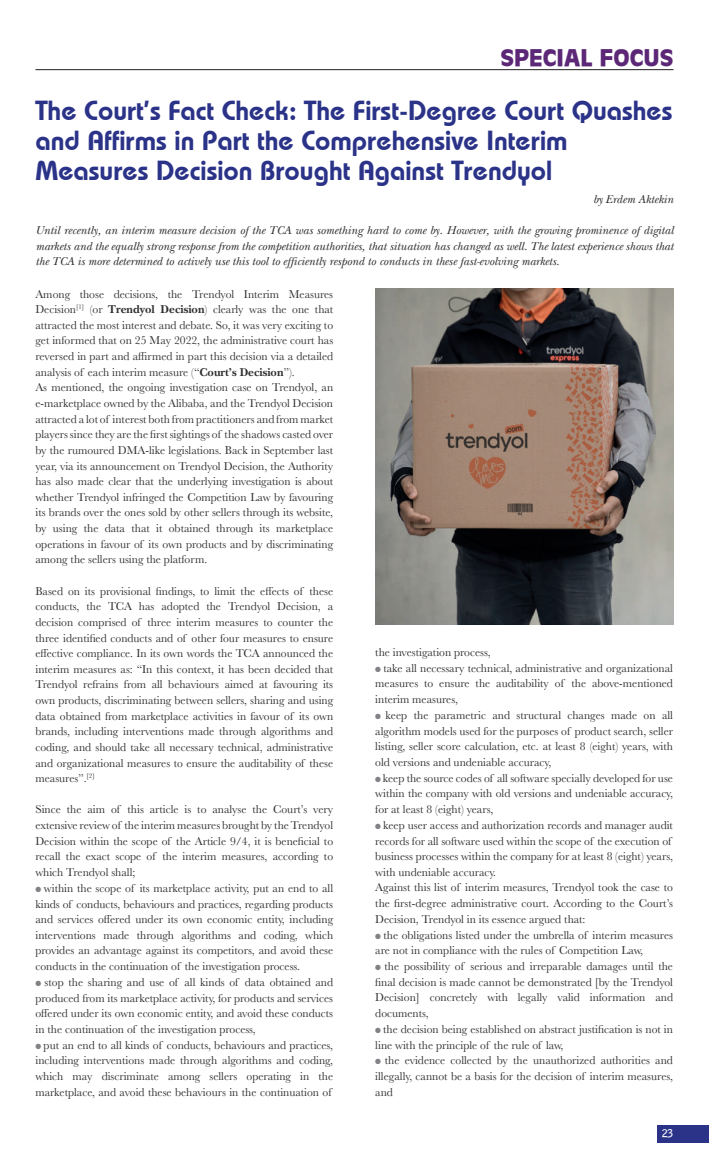
<style>
.page{position:relative;width:709px;height:1170px;background:#fff}
.page>*{position:absolute;margin:0;border:0;box-sizing:border-box;transform-origin:0 0}
.t1{font:27.5px/30px "Bauhaus Demi";color:#2b3389}
.t2{font:900 22.5px "Antique Olive";color:#5b2776}
.t3{font:11.88px/15.6px "Baskerville";color:#312f30;text-align:justify}
.t4{font:italic 11.88px/15.6px "Baskerville";color:#312f30;text-align:justify}
.t5{font:700 10.62px "Bell Gothic";color:#fff}
.s1{font-weight:700}
.s2{color:#808285}
</style>
<div class="page">
<div style="left:657px;top:1124px;width:52px;height:18px;background:#2b3389"></div>
<hr style="left:35px;top:69px;width:638px;height:1px;background:#231f20">
<img style="left:376px;top:289px;width:297px;height:335px">
<h2 class="t2" style="left:500px;top:44px;width:175px">SPECIAL FOCUS</h2>
<h1 class="t1" style="left:35px;top:95px;width:638px">The Court’s Fact Check: The First-Degree Court Quashes and Affirms in Part the Comprehensive Interim<br>Measures Decision Brought Against Trendyol</h1>
<p class="t4" style="left:593px;top:191px;width:82px">by Erdem Aktekin</p>
<p class="t4" style="left:35px;top:222px;width:639px">Until recently, an interim measure decision of the TCA was something hard to come by. However, with the growing prominence of digital markets and the equally strong response from the competition authorities, that situation has changed as well. The latest experience shows that the TCA is more determined to actively use this tool to efficiently respond to conducts in these fast-evolving markets.</p>
<p class="t3" style="left:35px;top:286px;width:299px;text-align:left">Among those decisions, the Trendyol Interim Measures Decision<sup>[1]</sup> (or <span class="s1">Trendyol Decision</span>) clearly was the one that attracted the most interest and debate. So, it was very exciting to get informed that on 25 May 2022, the administrative court has reversed in part and affirmed in part this decision via a detailed analysis of each interim measure (“<span class="s1">Court’s Decision</span>”).<br>As mentioned, the ongoing investigation case on Trendyol, an e-marketplace owned by the Alibaba, and the Trendyol Decision attracted a lot of interest both from practitioners and from market players since they are the first sightings of the shadows casted over by the rumoured DMA-like legislations. Back in September last year, via its announcement on Trendyol Decision, the Authority has also made clear that the underlying investigation is about whether Trendyol infringed the Competition Law by favouring its brands over the ones sold by other sellers through its website, by using the data that it obtained through its marketplace operations in favour of its own products and by discriminating among the sellers using the platform.</p>
<p class="t3" style="left:35px;top:583px;width:299px">Based on its provisional findings, to limit the effects of these conducts, the TCA has adopted the Trendyol Decision, a decision comprised of three interim measures to counter the three identified conducts and of other four measures to ensure effective compliance. In its own words the TCA announced the interim measures as: “In this context, it has been decided that Trendyol refrains from all behaviours aimed at favouring its own products, discriminating between sellers, sharing and using data obtained from marketplace activities in favour of its own brands, including interventions made through algorithms and coding, and should take all necessary technical, administrative and organizational measures to ensure the auditability of these measures”.<sup>[2]</sup></p>
<p class="t3" style="left:35px;top:802px;width:299px">Since the aim of this article is to analyse the Court’s very extensive review of the interim measures brought by the Trendyol Decision within the scope of the Article 9/4, it is beneficial to recall the exact scope of the interim measures, according to which Trendyol shall;</p>
<p class="t3" style="left:35px;top:880px;width:299px"><span class="s2">●</span> within the scope of its marketplace activity, put an end to all kinds of conducts, behaviours and practices, regarding products and services offered under its own economic entity, including interventions made through algorithms and coding, which provides an advantage against its competitors, and avoid these conducts in the continuation of the investigation process.</p>
<p class="t3" style="left:35px;top:974px;width:299px"><span class="s2">●</span> stop the sharing and use of all kinds of data obtained and produced from its marketplace activity, for products and services offered under its own economic entity, and avoid these conducts in the continuation of the investigation process,</p>
<p class="t3" style="left:35px;top:1037px;width:299px"><span class="s2">●</span> put an end to all kinds of conducts, behaviours and practices, including interventions made through algorithms and coding, which may discriminate among sellers operating in the marketplace, and avoid these behaviours in the continuation of</p>
<p class="t3" style="left:375px;top:644px;width:117px">the investigation process,</p>
<p class="t3" style="left:375px;top:660px;width:299px"><span class="s2">●</span> take all necessary technical, administrative and organizational measures to ensure the auditability of the above-mentioned interim measures,</p>
<p class="t3" style="left:375px;top:707px;width:299px"><span class="s2">●</span> keep the parametric and structural changes made on all algorithm models used for the purposes of product search, seller listing, seller score calculation, etc. at least 8 (eight) years, with old versions and undeniable accuracy,</p>
<p class="t3" style="left:375px;top:770px;width:299px"><span class="s2">●</span> keep the source codes of all software specially developed for use within the company with old versions and undeniable accuracy, for at least 8 (eight) years,</p>
<p class="t3" style="left:375px;top:817px;width:299px;text-align:left"><span class="s2">●</span> keep user access and authorization records and manager audit records for all software used within the scope of the execution of business processes within the company for at least 8 (eight) years, with undeniable accuracy.<br>Against this list of interim measures, Trendyol took the case to the first-degree administrative court. According to the Court’s Decision, Trendyol in its essence argued that:</p>
<p class="t3" style="left:375px;top:927px;width:299px"><span class="s2">●</span> the obligations listed under the umbrella of interim measures are not in compliance with the rules of Competition Law,</p>
<p class="t3" style="left:375px;top:958px;width:299px"><span class="s2">●</span> the possibility of serious and irreparable damages until the final decision is made cannot be demonstrated [by the Trendyol Decision] concretely with legally valid information and documents,</p>
<p class="t3" style="left:375px;top:1021px;width:299px"><span class="s2">●</span> the decision being established on abstract justification is not in line with the principle of the rule of law,</p>
<p class="t3" style="left:375px;top:1052px;width:299px"><span class="s2">●</span> the evidence collected by the unauthorized authorities and illegally, cannot be a basis for the decision of interim measures, and</p>
<p class="t5" style="left:661px;top:1126px;width:13px">23</p>
</div>
